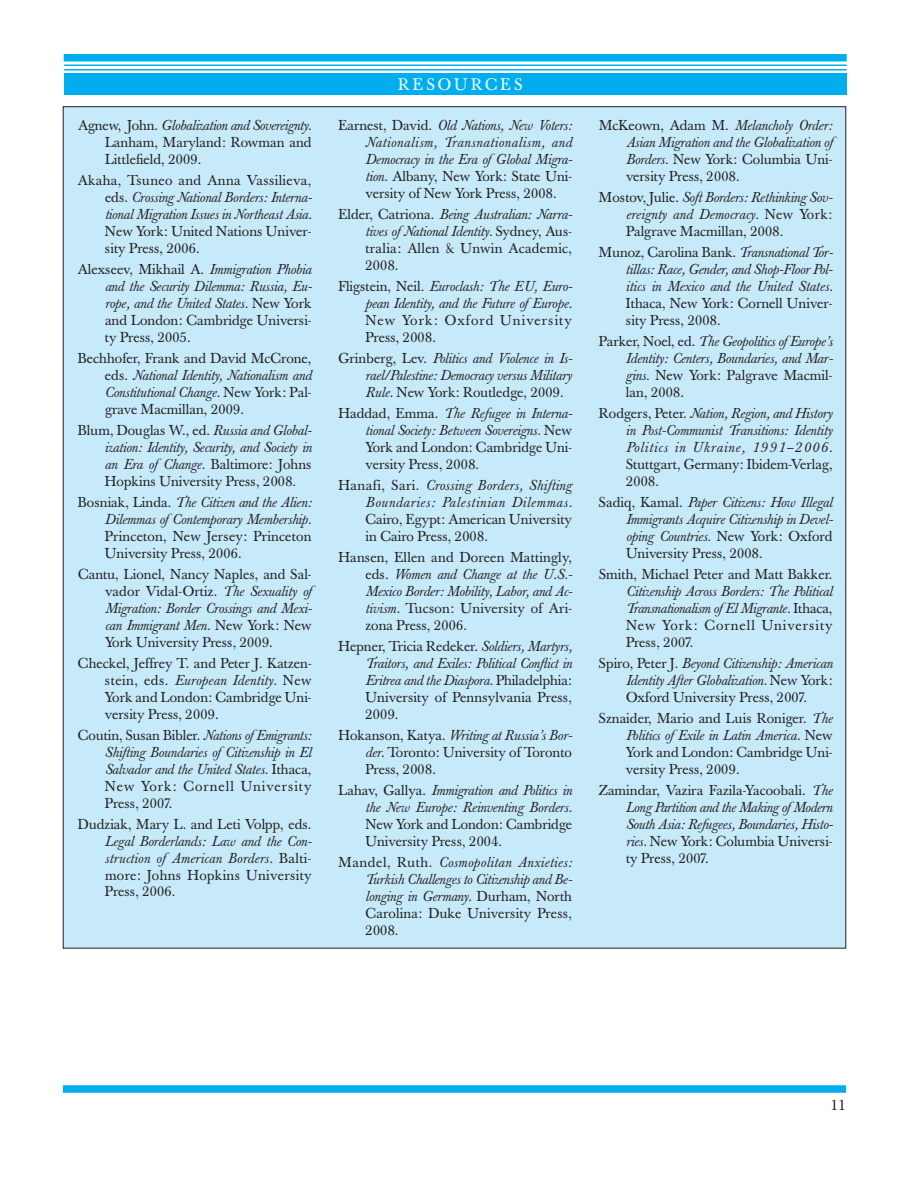
<style>
.page{position:relative;width:918px;height:1188px;background:#fff}
.page>*{position:absolute;margin:0;border:0;box-sizing:border-box;transform-origin:0 0}
.t1{font:16.5px "Baskerville";letter-spacing:.175em;color:#fff}
.t2{font:15px "Baskerville";color:#231f20}
.t3{font:italic 14.25px/16.8px "Baskerville";letter-spacing:.005em;color:#231f20;text-align:justify}
.t4{font:14.25px/17px "Baskerville";letter-spacing:.005em;color:#231f20;text-align:justify}
.t5{font:italic 14.25px/16.8px "Baskerville";letter-spacing:.065em;color:#231f20;text-align:right}
.t6{font:14.25px/17px "Baskerville";letter-spacing:.075em;color:#231f20}
.s1{font-style:italic}
.s2{font-style:normal}
</style>
<div class="page">
<div style="left:63px;top:107px;width:783px;height:841px;background:#c6eafa"></div>
<div style="left:64px;top:54px;width:783px;height:8px;background:#00aeef"></div>
<hr style="left:64px;top:64px;width:783px;height:2px;background:#00aeef">
<hr style="left:64px;top:69px;width:783px;height:1px;background:#00aeef">
<div style="left:64px;top:73px;width:783px;height:22px;background:#00aeef"></div>
<div style="left:63px;top:1085px;width:783px;height:8px;background:#00aeef"></div>
<p class="t4" style="left:105px;top:119px;width:208px;text-indent:-27px">Agnew, John. <span class="s1">Globalization and Sovereignty.<br></span>Lanham, Maryland: Rowman and Littlefield, 2009.</p>
<p class="t3" style="left:105px;top:174px;width:209px;text-indent:-27px"><span class="s2">Akaha, Tsuneo and Anna Vassilieva, eds.</span> Crossing National Borders: Interna&shy;tional Migration Issues in Northeast Asia.</p>
<p class="t4" style="left:105px;top:224px;width:208px">New York: United Nations Univer&shy;sity Press, 2006.</p>
<p class="t3" style="left:105px;top:263px;width:209px;text-indent:-27px"><span class="s2">Alexseev, Mikhail A.</span> Immigration Phobia and the Security Dilemma: Russia, Eu&shy;rope, and the United States. <span class="s2">New York and London: Cambridge Universi&shy;ty Press, 2005.</span></p>
<p class="t4" style="left:105px;top:352px;width:208px;text-indent:-27px">Bechhofer, Frank and David McCrone, eds. <span class="s1">National Identity, Nationalism and Constitutional Change.</span> New York: Pal&shy;grave Macmillan, 2009.</p>
<p class="t3" style="left:105px;top:423px;width:208px;text-indent:-27px"><span class="s2">Blum, Douglas W., ed.</span> Russia and Global&shy;ization: Identity, Security, and Society in an Era ofChange. <span class="s2">Baltimore: Johns Hopkins University Press, 2008.</span></p>
<p class="t3" style="left:78px;top:495px;width:235px;text-align:right"><span class="s2">Bosniak, Linda.</span> The Citizen and the Alien:<br>Dilemmas ofContemporary Membership.</p>
<p class="t4" style="left:105px;top:529px;width:208px">Princeton, New Jersey: Princeton<br>University Press, 2006.</p>
<p class="t4" style="left:105px;top:568px;width:216px;text-align:left;text-indent:-27px">Cantu, Lionel, Nancy Naples, and Sal&shy;vador Vidal-Ortiz. <span class="s1">The Sexuality of Migration: Border Crossings and Mexi&shy;can Immigrant Men.</span> New York: New York University Press, 2009.</p>
<p class="t4" style="left:105px;top:657px;width:208px;text-indent:-27px">Checkel, Jeffrey T. and Peter J. Katzen&shy;stein, eds. <span class="s1">European Identity.</span> New York and London: Cambridge Uni&shy;versity Press, 2009.</p>
<p class="t3" style="left:105px;top:728px;width:208px;text-indent:-27px"><span class="s2">Coutin, Susan Bibler.</span> Nations ofEmigrants:<br>Shifting Boundaries ofCitizenship in El Salvador and the United States. <span class="s2">Ithaca, New York: Cornell University Press, 2007.</span></p>
<p class="t4" style="left:78px;top:817px;width:235px">Dudziak, Mary L. and Leti Volpp, eds.</p>
<p class="t3" style="left:105px;top:834px;width:208px">Legal Borderlands: Law and the Con&shy;struction ofAmerican Borders. <span class="s2">Balti&shy;more: Johns Hopkins University Press, 2006.</span></p>
<p class="t1" style="left:398px;top:79px;width:126px">RESOURCES</p>
<p class="t3" style="left:365px;top:119px;width:209px;text-indent:-27px"><span class="s2">Earnest, David.</span> Old Nations, New Voters:<br>Nationalism, Transnationalism, and Democracy in the Era ofGlobal Migra&shy;tion. <span class="s2">Albany, New York: State Uni&shy;versity of New York Press, 2008.</span></p>
<p class="t4" style="left:365px;top:208px;width:209px;text-indent:-27px">Elder, Catriona. <span class="s1">Being Australian: Narra&shy;tives ofNational Identity.</span> Sydney, Aus&shy;tralia: Allen &amp; Unwin Academic, 2008.</p>
<p class="t3" style="left:338px;top:279px;width:236px;text-align:right"><span class="s2">Fligstein, Neil.</span> Euroclash: The EU, Euro&shy;pean Identity, and the Future ofEurope.</p>
<p class="t6" style="left:365px;top:313px;width:208px">New York: Oxford University<br>Press, 2008.</p>
<p class="t3" style="left:366px;top:351px;width:209px;text-indent:-27px"><span class="s2">Grinberg, Lev.</span> Politics and Violence in Is&shy;rael/Palestine: Democracy versus Military Rule. <span class="s2">New York: Routledge, 2009.</span></p>
<p class="t4" style="left:365px;top:407px;width:209px;text-indent:-27px">Haddad, Emma. <span class="s1">The Refugee in Interna&shy;tional Society: Between Sovereigns.</span> New York and London: Cambridge Uni&shy;versity Press, 2008.</p>
<p class="t5" style="left:338px;top:479px;width:235px"><span class="s2">Hanafi, Sari.</span> Crossing Borders, Shifting<br>Boundaries: Palestinian Dilemmas.</p>
<p class="t4" style="left:365px;top:513px;width:208px">Cairo, Egypt: American University in Cairo Press, 2008.</p>
<p class="t4" style="left:366px;top:551px;width:209px;text-indent:-27px">Hansen, Ellen and Doreen Mattingly, eds. <span class="s1">Women and Change at the U.S.- Mexico Border: Mobility, Labor, and Ac&shy;tivism.</span> Tucson: University of Ari&shy;zona Press, 2006.</p>
<p class="t3" style="left:365px;top:639px;width:208px;text-indent:-27px"><span class="s2">Hepner, Tricia Redeker.</span> Soldiers, Martyrs, Traitors, and Exiles: Political Conflict in Eritrea and the Diaspora. <span class="s2">Philadelphia:<br>University of Pennsylvania Press, 2009.</span></p>
<p class="t4" style="left:365px;top:728px;width:209px;text-indent:-27px">Hokanson, Katya. <span class="s1">Writing at Russia’s Bor&shy;der.</span> Toronto: University of Toronto Press, 2008.</p>
<p class="t3" style="left:339px;top:783px;width:235px;text-align:right"><span class="s2">Lahav, Gallya.</span> Immigration and Politics in the New Europe: Reinventing Borders.</p>
<p class="t4" style="left:365px;top:817px;width:208px">New York and London: Cambridge<br>University Press, 2004.</p>
<p class="t3" style="left:366px;top:855px;width:209px;text-indent:-27px"><span class="s2">Mandel, Ruth.</span> Cosmopolitan Anxieties:<br>Turkish Challenges to Citizenship and Be&shy;longing in Germany. <span class="s2">Durham, North Carolina: Duke University Press, 2008.</span></p>
<p class="t3" style="left:626px;top:119px;width:216px;text-align:left;text-indent:-27px"><span class="s2">McKeown, Adam M.</span> Melancholy Order:<br>Asian Migration and the Globalization of<br>Borders. <span class="s2">New York: Columbia Uni&shy;versity Press, 2008.</span></p>
<p class="t3" style="left:626px;top:191px;width:208px;text-indent:-27px"><span class="s2">Mostov, Julie.</span> Soft Borders: Rethinking Sov&shy;ereignty and Democracy. <span class="s2">New York:<br>Palgrave Macmillan, 2008.</span></p>
<p class="t3" style="left:626px;top:246px;width:209px;text-indent:-27px"><span class="s2">Munoz, Carolina Bank.</span> Transnational Tor&shy;tillas: Race, Gender, and Shop-Floor Pol&shy;itics in Mexico and the United States.</p>
<p class="t4" style="left:626px;top:296px;width:208px">Ithaca, New York: Cornell Univer&shy;sity Press, 2008.</p>
<p class="t3" style="left:626px;top:335px;width:209px;text-indent:-27px"><span class="s2">Parker, Noel, ed.</span> The Geopolitics ofEurope’s Identity: Centers, Boundaries, and Mar&shy;gins. <span class="s2">New York: Palgrave Macmil&shy;lan, 2008.</span></p>
<p class="t3" style="left:626px;top:407px;width:208px;text-indent:-27px"><span class="s2">Rodgers, Peter.</span> Nation, Region, and History in Post-Communist Transitions: Identity Politics in Ukraine, 1991–2006.</p>
<p class="t4" style="left:626px;top:457px;width:208px">Stuttgart, Germany: Ibidem-Verlag,<br>2008.</p>
<p class="t3" style="left:626px;top:495px;width:208px;text-indent:-27px"><span class="s2">Sadiq, Kamal.</span> Paper Citizens: How Illegal Immigrants Acquire Citizenship in Devel&shy;oping Countries. <span class="s2">New York: Oxford University Press, 2008.</span></p>
<p class="t4" style="left:599px;top:568px;width:235px">Smith, Michael Peter and Matt Bakker.</p>
<p class="t3" style="left:626px;top:584px;width:208px">Citizenship Across Borders: The Political Transnationalism ofEl Migrante. <span class="s2">Ithaca, New York: Cornell University Press, 2007.</span></p>
<p class="t3" style="left:626px;top:656px;width:208px;text-indent:-27px"><span class="s2">Spiro, Peter J.</span> Beyond Citizenship: American Identity After Globalization. <span class="s2">New York:<br>Oxford University Press, 2007.</span></p>
<p class="t4" style="left:626px;top:712px;width:208px;text-indent:-27px">Sznaider, Mario and Luis Roniger. <span class="s1">The Politics ofExile in Latin America.</span> New York and London: Cambridge Uni&shy;versity Press, 2009.</p>
<p class="t3" style="left:626px;top:783px;width:209px;text-indent:-27px"><span class="s2">Zamindar, Vazira Fazila-Yacoobali.</span> The Long Partition and the Making ofModern South Asia: Refugees, Boundaries, Histo&shy;ries. <span class="s2">New York: Columbia Universi&shy;ty Press, 2007.</span></p>
<p class="t2" style="left:831px;top:1100px;width:17px">11</p>
</div>
